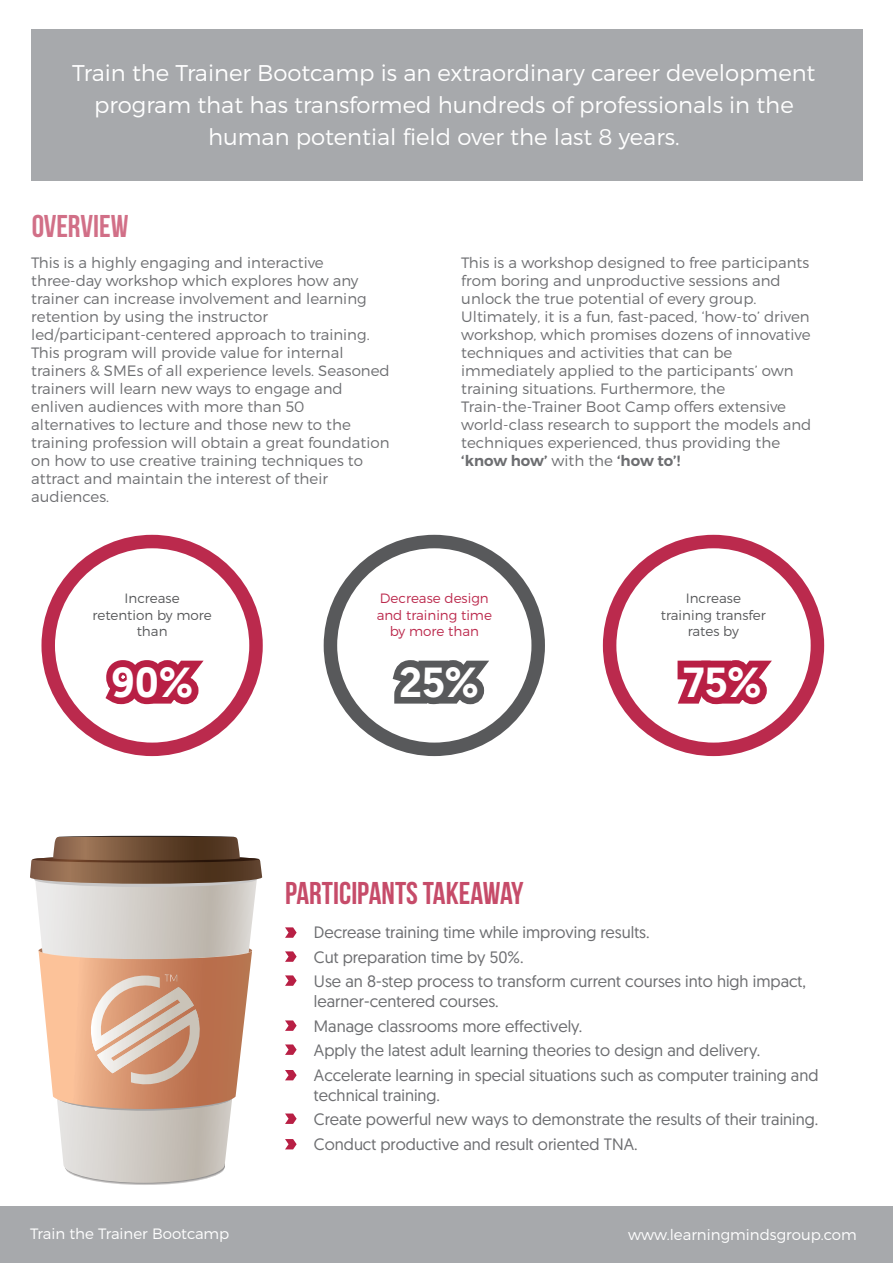
<style>
.page{position:relative;width:893px;height:1263px;background:#fff}
.page>*{position:absolute;margin:0;border:0;box-sizing:border-box;transform-origin:0 0}
.t1{font:500 42px "Geomanist";color:#fff}
.t2{font:31.5px "Bebas Neue";color:rgb(184 31 68/.8)}
.t3{font:300 22.8px/31.8px "Montserrat";color:#fff;text-align:center}
.t4{font:16.5px/24.6px "Geomanist";color:#6d6e71}
.t5{font:300 15px/18px "Montserrat";color:#6d6e71}
.t6{font:300 15px "Montserrat";color:#fff}
.t7{font:300 13.5px/16.2px "Montserrat";color:#58595b;text-align:center}
.t8{font:300 13.5px/16.2px "Montserrat";color:#b81f44;text-align:center}
.s1{font-weight:600}
</style>
<div class="page">
<div style="left:0;top:1207px;width:893px;height:56px;background:#a7a9ac"></div>
<svg style="left:36px;top:884px;width:221px;height:299px"></svg>
<div style="left:34px;top:872px;width:222px;height:15px;background:#c8c7c7;border-radius:50%"></div>
<hr style="left:58px;top:836px;width:177px;height:2px;background:#271f1c;border-radius:50%">
<svg style="left:30px;top:837px;width:232px;height:47px;background:#7e624d"></svg>
<svg style="left:39px;top:948px;width:213px;height:163px;background:#d9aa8f"></svg>
<svg style="left:285px;top:927px;width:12px;height:11px"></svg>
<svg style="left:285px;top:951px;width:12px;height:11px"></svg>
<svg style="left:285px;top:975px;width:12px;height:11px"></svg>
<svg style="left:285px;top:1020px;width:12px;height:11px"></svg>
<svg style="left:285px;top:1044px;width:12px;height:11px"></svg>
<svg style="left:285px;top:1070px;width:12px;height:10px"></svg>
<svg style="left:285px;top:1113px;width:12px;height:11px"></svg>
<svg style="left:285px;top:1139px;width:12px;height:10px"></svg>
<svg style="left:41px;top:535px;width:222px;height:221px"></svg>
<svg style="left:324px;top:535px;width:221px;height:221px"></svg>
<svg style="left:603px;top:535px;width:221px;height:221px"></svg>
<div style="left:31px;top:30px;width:832px;height:151px;background:#a7a9ac"></div>
<h3 class="t3" style="left:72px;top:57px;width:745px">Train the Trainer Bootcamp is an extraordinary career development program that has transformed hundreds of professionals in the human potential field over the last 8 years.</h3>
<h2 class="t2" style="left:31px;top:209px;width:99px">OVERVIEW</h2>
<p class="t5" style="left:31px;top:253px;width:360px">This is a highly engaging and interactive three-day workshop which explores how any trainer can increase involvement and learning retention by using the instructor led/participant-centered approach to training.<br>This program will provide value for internal trainers &amp; SMEs of all experience levels. Seasoned trainers will learn new ways to engage and enliven audiences with more than 50 alternatives to lecture and those new to the training profession will obtain a great foundation on how to use creative training techniques to attract and maintain the interest of their audiences.</p>
<p class="t5" style="left:461px;top:253px;width:352px">This is a workshop designed to free participants from boring and unproductive sessions and unlock the true potential of every group.<br>Ultimately, it is a fun, fast-paced, ‘how-to’ driven workshop, which promises dozens of innovative techniques and activities that can be immediately applied to the participants’ own training situations. Furthermore, the Train-the-Trainer Boot Camp offers extensive world-class research to support the models and techniques experienced, thus providing the <span class="s1">‘know how’</span> with the <span class="s1">‘how to’!</span></p>
<p class="t8" style="left:377px;top:590px;width:117px">Decrease design and training time by more than</p>
<p class="t7" style="left:92px;top:590px;width:121px">Increase retention by more than</p>
<p class="t7" style="left:661px;top:590px;width:106px">Increase training transfer rates by</p>
<h1 class="t1" style="left:111px;top:654px;width:83px">90%</h1>
<h1 class="t1" style="left:399px;top:654px;width:81px">25%</h1>
<h1 class="t1" style="left:683px;top:654px;width:80px">75%</h1>
<h2 class="t2" style="left:285px;top:876px;width:240px">PARTICIPANTS TAKEAWAY</h2>
<p class="t4" style="left:314px;top:919px;width:493px">Decrease training time while improving results.<br>Cut preparation time by 50%.<br>Use an 8-step process to transform current courses into high impact,</p>
<p class="t4" style="left:314px;top:988px;width:506px">learner-centered courses.<br>Manage classrooms more effectively.<br>Apply the latest adult learning theories to design and delivery.<br>Accelerate learning in special situations such as computer training and</p>
<p class="t4" style="left:314px;top:1082px;width:506px">technical training.<br>Create powerful new ways to demonstrate the results of their training.<br>Conduct productive and result oriented TNA.</p>
<p class="t6" style="left:30px;top:1225px;width:201px">Train the Trainer Bootcamp</p>
<p class="t6" style="left:628px;top:1225px;width:230px">www.learningmindsgroup.com</p>
<p class="t6" style="left:688px;top:1225px;width:176px">www.sohailzindani.com</p>
</div>
